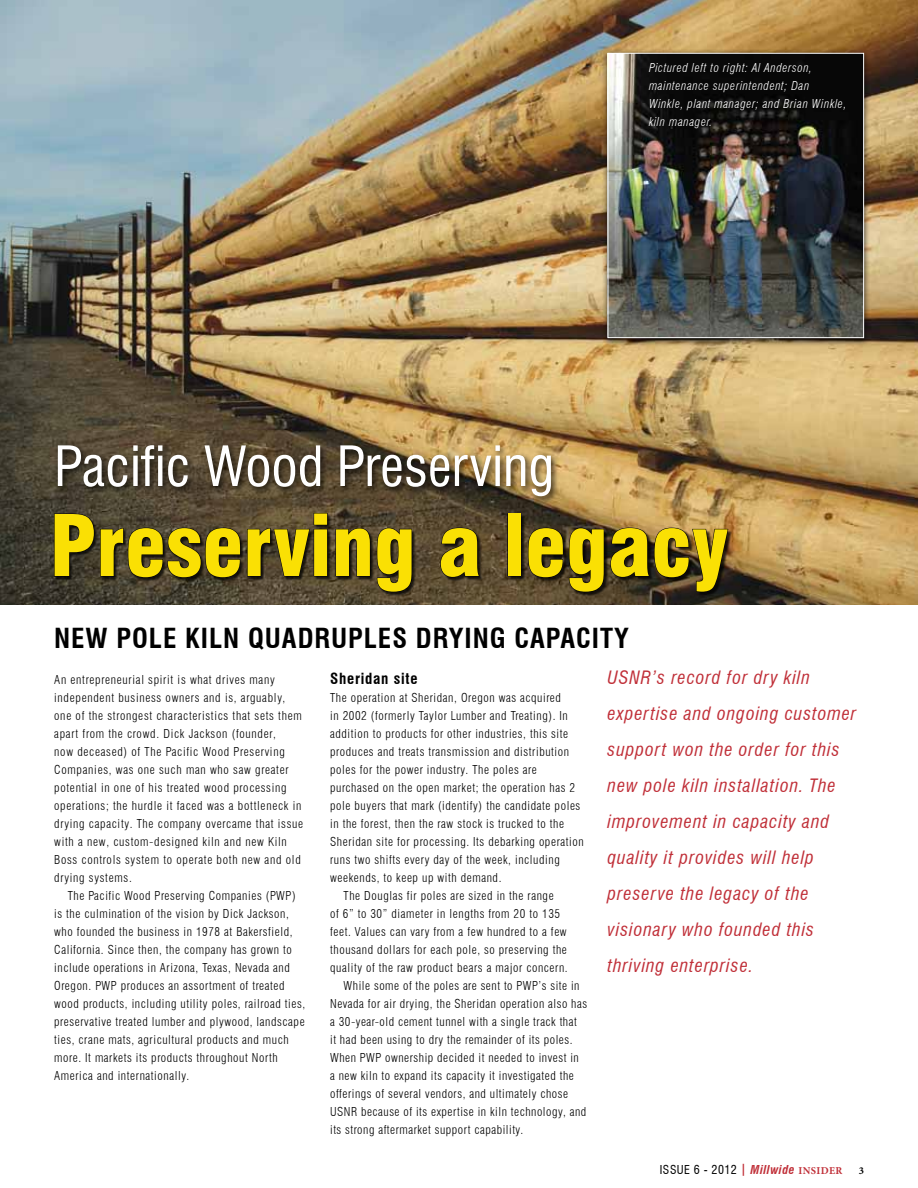
<style>
.page{position:relative;width:918px;height:1188px;background:#fff}
.page>*{position:absolute;margin:0;border:0;box-sizing:border-box;transform-origin:0 0}
.t1{font:900 condensed 82.5px "Swiss 721 BT";color:#fae004}
.t2{font:condensed 54px "Swiss 721 BT";color:#fff}
.t3{font:700 condensed 27px "Swiss 721 BT";letter-spacing:.035em;color:#000}
.t4{font:italic condensed 18px/36px "Swiss 721 BT";letter-spacing:.05em;color:#c02f38}
.t5{font:700 condensed 15px "Swiss 721 BT";letter-spacing:.05em;color:#000}
.t6{font:300 condensed 12px/18px "Swiss 721 BT";letter-spacing:.05em;color:#000}
.t7{font:italic 300 condensed 12px/18px "Swiss 721 BT";letter-spacing:.05em;color:#fff}
.t8{font:condensed 12px "Swiss 721 BT";letter-spacing:.035em;color:#000}
.t9{font:700 10.5px "Minion Pro";color:#000}
.s1{font-weight:700;color:#c02f38}
.s2{font-weight:700;font-style:italic;color:#c02f38}
.s3{font-family:"Minion Pro";font-weight:700;font-stretch:normal;font-size:10.5px;color:#c02f38}
</style>
<div class="page">
<img style="left:0;top:0;width:918px;height:605px">
<div style="left:601px;top:49px;width:269px;height:297px;background:#000;opacity:.75"></div>
<img style="left:610px;top:55px;width:252px;height:281px">
<div style="left:608px;top:53px;width:256px;height:285px;border:1px solid #fff"></div>
<div style="left:55px;top:514px;width:678px;height:83px;background:#000;opacity:.75"></div>
<svg style="left:54px;top:513px;width:187px;height:65px;background:#2c261c"></svg>
<svg style="left:247px;top:513px;width:81px;height:64px;background:#342c1e"></svg>
<svg style="left:335px;top:528px;width:36px;height:49px;background:#221c14"></svg>
<svg style="left:377px;top:528px;width:35px;height:64px;background:#231d13"></svg>
<svg style="left:440px;top:527px;width:40px;height:51px;background:#272015"></svg>
<div style="left:507px;top:514px;width:14px;height:62px;border:1px solid #000"></div>
<svg style="left:528px;top:527px;width:76px;height:65px;background:#261f15"></svg>
<svg style="left:610px;top:527px;width:119px;height:65px;background:#352a1b"></svg>
<div style="left:54px;top:442px;width:506px;height:63px;background:#000;opacity:.75"></div>
<p class="t7" style="left:649px;top:59px;width:199px">Pictured left to right: Al Anderson, maintenance superintendent; Dan<br>Winkle, plant manager; and Brian Winkle, kiln manager.</p>
<h2 class="t2" style="left:54px;top:434px;width:501px">Pacific Wood Preserving</h2>
<h1 class="t1" style="left:50px;top:497px;width:680px">Preserving a legacy</h1>
<h3 class="t3" style="left:54px;top:622px;width:309px">NEW POLE KILN quadruples</h3>
<h3 class="t3" style="left:416px;top:622px;width:215px">DRYING CAPACITY</h3>
<p class="t6" style="left:54px;top:671px;width:250px">An entrepreneurial spirit is what drives many independent business owners and is, arguably, one of the strongest characteristics that sets them apart from the crowd. Dick Jackson (founder,<br>now deceased) of The Pacific Wood Preserving Companies, was one such man who saw greater potential in one of his treated wood processing operations; the hurdle it faced was a bottleneck in drying capacity. The company overcame that issue with a new, custom-designed kiln and new Kiln Boss controls system to operate both new and old drying systems.</p>
<p class="t6" style="left:54px;top:887px;width:253px;text-indent:14px">The Pacific Wood Preserving Companies (PWP) is the culmination of the vision by Dick Jackson, who founded the business in 1978 at Bakersfield, California. Since then, the company has grown to include operations in Arizona, Texas, Nevada and Oregon. PWP produces an assortment of treated wood products, including utility poles, railroad ties, preservative treated lumber and plywood, landscape ties, crane mats, agricultural products and much more. It markets its products throughout North America and internationally.</p>
<p class="t5" style="left:330px;top:670px;width:89px">Sheridan site</p>
<p class="t6" style="left:330px;top:689px;width:232px">The operation at Sheridan, Oregon was acquired</p>
<p class="t6" style="left:330px;top:707px;width:239px">in 2002 (formerly Taylor Lumber and Treating). In</p>
<p class="t6" style="left:330px;top:725px;width:240px">addition to products for other industries, this site</p>
<p class="t6" style="left:330px;top:743px;width:241px">produces and treats transmission and distribution</p>
<p class="t6" style="left:330px;top:761px;width:208px">poles for the power industry. The poles are</p>
<p class="t6" style="left:330px;top:779px;width:246px">purchased on the open market; the operation has 2</p>
<p class="t6" style="left:330px;top:797px;width:252px">pole buyers that mark (identify) the candidate poles</p>
<p class="t6" style="left:330px;top:815px;width:236px">in the forest, then the raw stock is trucked to the</p>
<p class="t6" style="left:330px;top:833px;width:255px">Sheridan site for processing. Its debarking operation</p>
<p class="t6" style="left:330px;top:851px;width:231px">runs two shifts every day of the week, including</p>
<p class="t6" style="left:330px;top:869px;width:173px">weekends, to keep up with demand.</p>
<p class="t6" style="left:344px;top:887px;width:212px">The Douglas fir poles are sized in the range</p>
<p class="t6" style="left:330px;top:905px;width:232px">of 6” to 30” diameter in lengths from 20 to 135</p>
<p class="t6" style="left:330px;top:923px;width:238px">feet. Values can vary from a few hundred to a few</p>
<p class="t6" style="left:330px;top:941px;width:238px">thousand dollars for each pole, so preserving the</p>
<p class="t6" style="left:330px;top:959px;width:239px">quality of the raw product bears a major concern.</p>
<p class="t6" style="left:344px;top:977px;width:237px">While some of the poles are sent to PWP’s site in</p>
<p class="t6" style="left:330px;top:995px;width:258px">Nevada for air drying, the Sheridan operation also has</p>
<p class="t6" style="left:330px;top:1013px;width:248px">a 30-year-old cement tunnel with a single track that</p>
<p class="t6" style="left:330px;top:1031px;width:244px">it had been using to dry the remainder of its poles.</p>
<p class="t6" style="left:330px;top:1049px;width:250px">When PWP ownership decided it needed to invest in</p>
<p class="t6" style="left:330px;top:1067px;width:245px">a new kiln to expand its capacity it investigated the</p>
<p class="t6" style="left:330px;top:1085px;width:239px">offerings of several vendors, and ultimately chose</p>
<p class="t6" style="left:330px;top:1103px;width:258px">USNR because of its expertise in kiln technology, and</p>
<p class="t6" style="left:330px;top:1121px;width:195px">its strong aftermarket support capability.</p>
<p class="t4" style="left:608px;top:659px;width:250px">USNR’s record for dry kiln expertise and ongoing customer support won the order for this new pole kiln installation. The improvement in capacity and quality it provides will help preserve the legacy of the visionary who founded this thriving enterprise.</p>
<p class="t8" style="left:660px;top:1163px;width:184px">ISSUE 6 - 2012 <span class="s1">|</span> <span class="s2">Millwide</span> <span class="s3">INSIDER</span></p>
<p class="t9" style="left:859px;top:1164px;width:7px">3</p>
</div>
